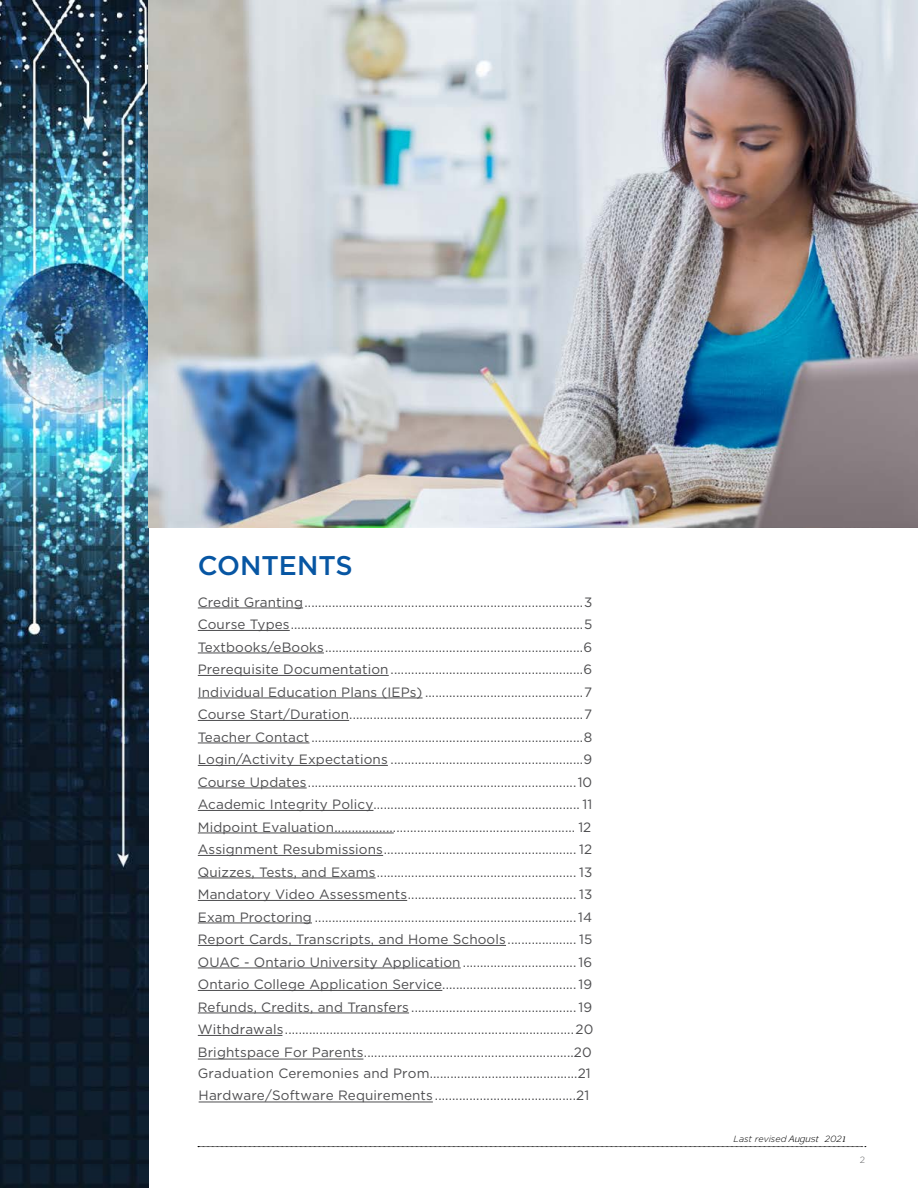
<style>
.page{position:relative;width:918px;height:1188px;background:#fff}
.page>*{position:absolute;margin:0;border:0;box-sizing:border-box;transform-origin:0 0}
.t1{font:500 27px "Gotham";color:#0756a3}
.t2{font:13.5px/22.5px "Gotham";letter-spacing:.01em;color:#4d4d4f}
.t3{font:italic 300 9px "Gotham";color:#000}
.t4{font:300 9px "Gotham";color:#636466}
.s1{font-family:"Adobe Gothic Std"}
.s2{font-family:"Minion Pro";font-weight:400}
</style>
<div class="page">
<img style="left:0;top:0;width:149px;height:1188px">
<svg style="left:198px;top:1146px;width:668px;height:1px"></svg>
<img style="left:149px;top:0;width:769px;height:527px">
<hr style="left:198px;top:608px;width:105px;height:1px;background:#4d4d4f">
<hr style="left:198px;top:630px;width:92px;height:1px;background:#4d4d4f">
<hr style="left:198px;top:653px;width:126px;height:1px;background:#4d4d4f">
<hr style="left:198px;top:675px;width:191px;height:1px;background:#4d4d4f">
<hr style="left:198px;top:698px;width:225px;height:1px;background:#4d4d4f">
<hr style="left:198px;top:720px;width:151px;height:1px;background:#4d4d4f">
<hr style="left:198px;top:743px;width:112px;height:1px;background:#4d4d4f">
<hr style="left:198px;top:765px;width:190px;height:1px;background:#4d4d4f">
<hr style="left:198px;top:788px;width:109px;height:1px;background:#4d4d4f">
<hr style="left:198px;top:810px;width:175px;height:1px;background:#4d4d4f">
<hr style="left:198px;top:833px;width:196px;height:1px;background:#4d4d4f">
<hr style="left:198px;top:855px;width:185px;height:1px;background:#4d4d4f">
<hr style="left:198px;top:878px;width:178px;height:1px;background:#4d4d4f">
<hr style="left:198px;top:900px;width:209px;height:1px;background:#4d4d4f">
<hr style="left:198px;top:923px;width:114px;height:1px;background:#4d4d4f">
<hr style="left:198px;top:945px;width:308px;height:1px;background:#4d4d4f">
<hr style="left:198px;top:968px;width:263px;height:1px;background:#4d4d4f">
<hr style="left:198px;top:990px;width:244px;height:1px;background:#4d4d4f">
<hr style="left:198px;top:1013px;width:211px;height:1px;background:#4d4d4f">
<hr style="left:198px;top:1035px;width:84px;height:1px;background:#4d4d4f">
<hr style="left:198px;top:1059px;width:165px;height:1px;background:#4d4d4f">
<hr style="left:199px;top:1102px;width:234px;height:1px;background:#4d4d4f">
<h1 class="t1" style="left:198px;top:548px;width:156px">CONTENTS</h1>
<p class="t2" style="left:198px;top:590px;width:397px">Credit Granting.................................................................................3<br>Course Types.....................................................................................5<br>Textbooks/eBooks...........................................................................6<br>Prerequisite Documentation........................................................6<br>Individual Education Plans (IEPs) ..............................................7<br>Course Start/Duration....................................................................7<br>Teacher Contact ...............................................................................8<br>Login/Activity Expectations ........................................................9<br>Course Updates..............................................................................10<br>Academic Integrity Policy............................................................ 11<br>Midpoint Evaluation...................................................................... 12<br>Assignment Resubmissions........................................................ 12<br>Quizzes, Tests, and Exams.......................................................... 13<br>Mandatory Video Assessments................................................. 13<br>Exam Proctoring ............................................................................14<br>Report Cards, Transcripts, and Home Schools .................... 15<br>OUAC - Ontario University Application ................................. 16<br>Ontario College Application Service....................................... 19<br>Refunds, Credits, and Transfers ................................................ 19<br>Withdrawals....................................................................................20<br>Brightspace For Parents.............................................................20</p>
<p class="t2" style="left:198px;top:1062px;width:394px;line-height:22px">Graduation Ceremonies and Prom...........................................21<br>Hardware/Software Requirements .........................................21</p>
<p class="t3" style="left:734px;top:1133px;width:114px">Last revised <span class="s1">August</span> 202<span class="s2">1</span></p>
<p class="t4" style="left:860px;top:1154px;width:7px">2</p>
</div>
